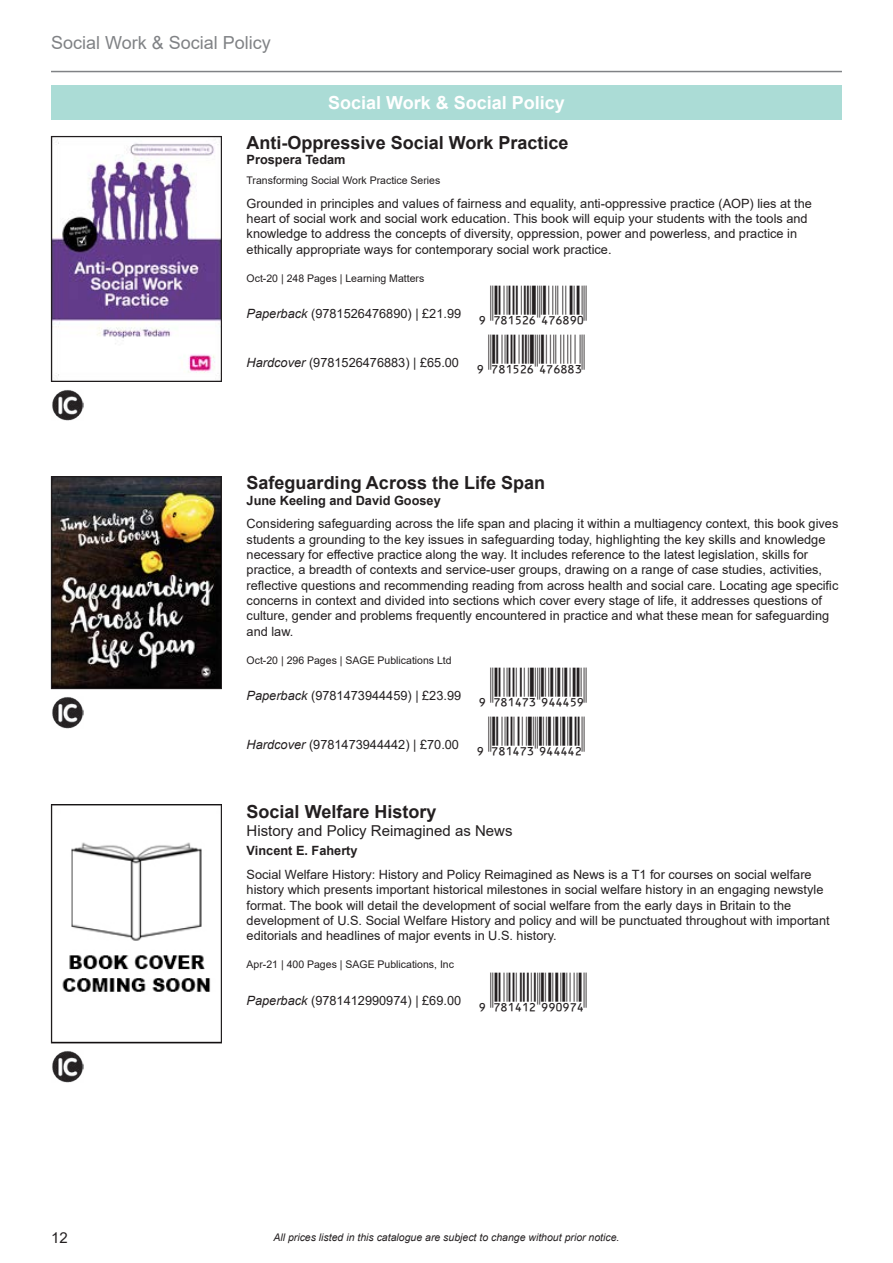
<style>
.page{position:relative;width:893px;height:1263px;background:#fff}
.page>*{position:absolute;margin:0;border:0;box-sizing:border-box;transform-origin:0 0}
.t1{font:39px "Ean Bwr P36 Tt";color:#231f20}
.t2{font:700 18px "Arial";color:#231f20}
.t3{font:18px "Arial";color:#808285}
.t4{font:700 18px "Arial";color:#fff}
.t5{font:15px "Arial";color:#231f20}
.t6{font:12.75px/15.3px "Arial";color:#231f20}
.t7{font:700 12.75px "Arial";color:#231f20}
.t8{font:10.5px "Arial";color:#231f20}
.t9{font:italic 10.5px "Arial";color:#231f20}
.s1{font-style:italic}
</style>
<div class="page">
<hr style="left:51px;top:71px;width:791px;height:1px;background:#808285">
<div style="left:51px;top:85px;width:791px;height:34px;background:#abdcd6"></div>
<img style="left:53px;top:139px;width:167px;height:240px">
<div style="left:51px;top:136px;width:171px;height:246px;border:1px solid #231f20"></div>
<img style="left:52px;top:390px;width:32px;height:31px">
<img style="left:53px;top:478px;width:167px;height:209px">
<div style="left:51px;top:476px;width:171px;height:213px;border:1px solid #231f20"></div>
<img style="left:52px;top:697px;width:32px;height:31px">
<img style="left:62px;top:842px;width:149px;height:150px">
<div style="left:51px;top:804px;width:171px;height:239px;border:1px solid #231f20"></div>
<img style="left:52px;top:1051px;width:32px;height:31px">
<h2 class="t3" style="left:51px;top:30px;width:221px">Social Work &amp; Social Policy</h2>
<h2 class="t4" style="left:328px;top:90px;width:238px">Social Work &amp; Social Policy</h2>
<h2 class="t2" style="left:247px;top:130px;width:323px">Anti-Oppressive Social Work Practice</h2>
<p class="t7" style="left:247px;top:151px;width:100px">Prospera Tedam</p>
<p class="t8" style="left:247px;top:173px;width:195px">Transforming Social Work Practice Series</p>
<p class="t6" style="left:247px;top:196px;width:567px">Grounded in principles and values of fairness and equality, anti-oppressive practice (AOP) lies at the heart of social work and social work education. This book will equip your students with the tools and knowledge to address the concepts of diversity, oppression, power and powerless, and practice in ethically appropriate ways for contemporary social work practice.</p>
<p class="t8" style="left:247px;top:271px;width:179px">Oct-20 | 248 Pages | Learning Matters</p>
<p class="t6" style="left:247px;top:306px;width:216px"><span class="s1">Paperback</span> (9781526476890) | £21.99</p>
<h1 class="t1" style="left:468px;top:286px;width:120px">,!7IB5C6-EHGIJA!</h1>
<p class="t6" style="left:247px;top:355px;width:214px"><span class="s1">Hardcover</span> (9781526476883) | £65.00</p>
<h1 class="t1" style="left:466px;top:335px;width:120px">,!7IB5C6-EHGIID!</h1>
<h2 class="t2" style="left:247px;top:470px;width:300px">Safeguarding Across the Life Span</h2>
<p class="t7" style="left:247px;top:491px;width:196px">June Keeling and David Goosey</p>
<p class="t6" style="left:247px;top:516px;width:593px">Considering safeguarding across the life span and placing it within a multiagency context, this book gives students a grounding to the key issues in safeguarding today, highlighting the key skills and knowledge necessary for effective practice along the way. It includes reference to the latest legislation, skills for practice, a breadth of contexts and service-user groups, drawing on a range of case studies, activities, reflective questions and recommending reading from across health and social care. Locating age specific concerns in context and divided into sections which cover every stage of life, it addresses questions of culture, gender and problems frequently encountered in practice and what these mean for safeguarding and law.</p>
<p class="t8" style="left:247px;top:653px;width:207px">Oct-20 | 296 Pages | SAGE Publications Ltd</p>
<p class="t6" style="left:247px;top:688px;width:216px"><span class="s1">Paperback</span> (9781473944459) | £23.99</p>
<h1 class="t1" style="left:468px;top:668px;width:120px">,!7IB4H3-JEEEFJ!</h1>
<p class="t6" style="left:247px;top:737px;width:214px"><span class="s1">Hardcover</span> (9781473944442) | £70.00</p>
<h1 class="t1" style="left:466px;top:717px;width:120px">,!7IB4H3-JEEEEC!</h1>
<h2 class="t2" style="left:247px;top:798px;width:191px">Social Welfare History</h2>
<p class="t5" style="left:247px;top:820px;width:267px">History and Policy Reimagined as News</p>
<p class="t7" style="left:247px;top:842px;width:113px">Vincent E. Faherty</p>
<p class="t6" style="left:247px;top:867px;width:584px">Social Welfare History: History and Policy Reimagined as News is a T1 for courses on social welfare history which presents important historical milestones in social welfare history in an engaging newstyle format. The book will detail the development of social welfare from the early days in Britain to the development of U.S. Social Welfare History and policy and will be punctuated throughout with important editorials and headlines of major events in U.S. history.</p>
<p class="t8" style="left:247px;top:957px;width:209px">Apr-21 | 400 Pages | SAGE Publications, Inc</p>
<p class="t6" style="left:247px;top:992px;width:216px"><span class="s1">Paperback</span> (9781412990974) | £69.00</p>
<h1 class="t1" style="left:468px;top:972px;width:120px">,!7IB4B2-JJAJHE!</h1>
<p class="t5" style="left:51px;top:1227px;width:18px">12</p>
<p class="t9" style="left:273px;top:1231px;width:348px">All prices listed in this catalogue are subject to change without prior notice.</p>
</div>
